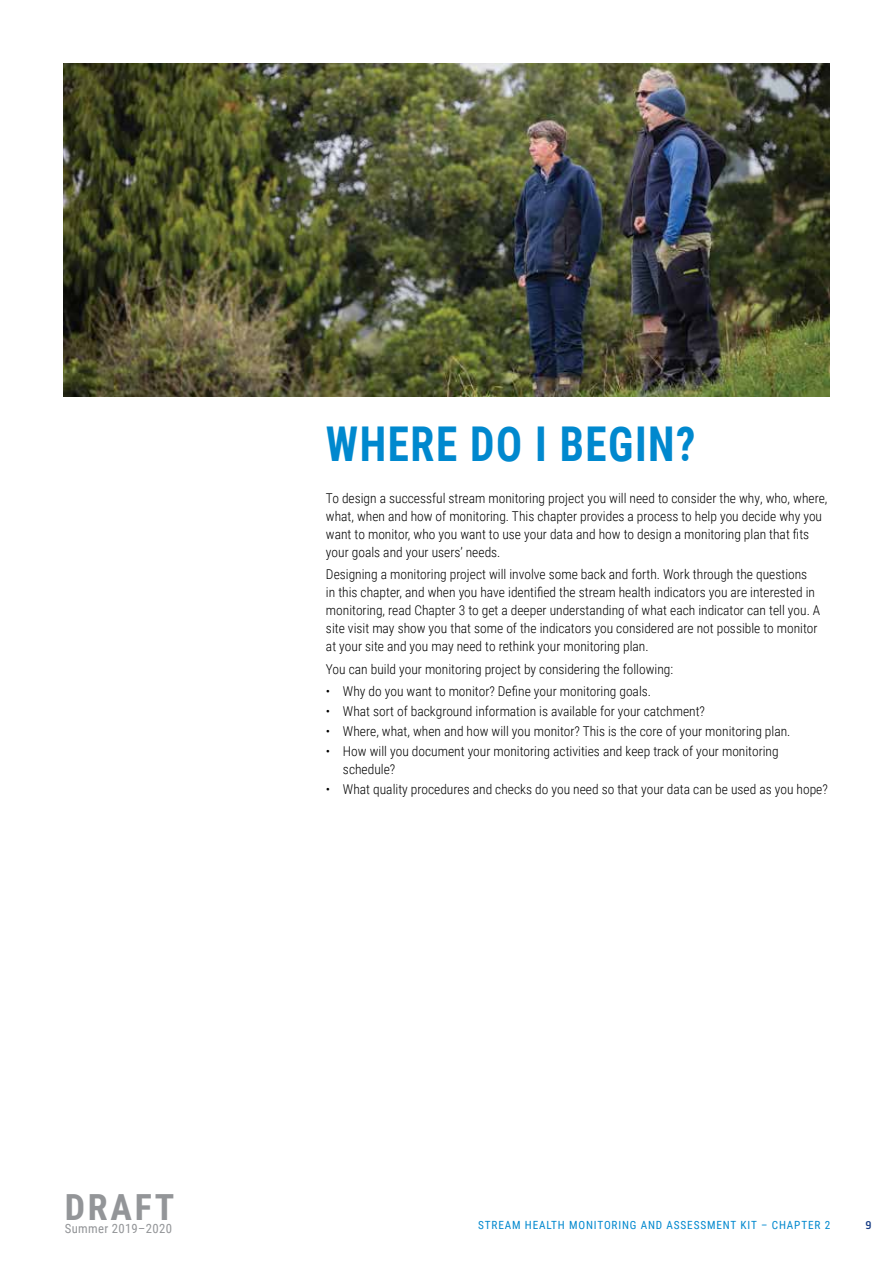
<style>
.page{position:relative;width:893px;height:1263px;background:#fff}
.page>*{position:absolute;margin:0;border:0;box-sizing:border-box;transform-origin:0 0}
.t1{font:700 48px "Roboto Condensed";letter-spacing:.035em;color:#0088ce;scale:.9 1}
.t2{font:700 36px "Roboto Condensed";letter-spacing:.075em;color:#939598}
.t3{font:300 13.5px/18px "Roboto Condensed";color:#000}
.t4{font:12.75px "Roboto Condensed";letter-spacing:.025em;color:#939598}
.t5{font:11.25px "Roboto Condensed";letter-spacing:.075em;color:#0088ce}
.t6{font:500 11.25px "Klampenborg";color:#163c85}
</style>
<div class="page">
<img style="left:64px;top:64px;width:765px;height:332px">
<h1 class="t1" style="left:326px;top:410px;width:412px">WHERE DO I BEGIN?</h1>
<p class="t3" style="left:326px;top:489px;width:503px">To design a successful stream monitoring project you will need to consider the why, who, where, what, when and how of monitoring. This chapter provides a process to help you decide why you want to monitor, who you want to use your data and how to design a monitoring plan that fits your goals and your users’ needs.</p>
<p class="t3" style="left:326px;top:565px;width:496px">Designing a monitoring project will involve some back and forth. Work through the questions<br>in this chapter, and when you have identified the stream health indicators you are interested in monitoring, read Chapter 3 to get a deeper understanding of what each indicator can tell you. A site visit may show you that some of the indicators you considered are not possible to monitor at your site and you may need to rethink your monitoring plan.</p>
<p class="t3" style="left:326px;top:659px;width:349px">You can build your monitoring project by considering the following:</p>
<p class="t3" style="left:326px;top:682px;width:327px">• Why do you want to monitor? Define your monitoring goals.</p>
<p class="t3" style="left:326px;top:702px;width:381px">• What sort of background information is available for your catchment?</p>
<p class="t3" style="left:326px;top:722px;width:466px">• Where, what, when and how will you monitor? This is the core of your monitoring plan.</p>
<p class="t3" style="left:343px;top:742px;width:437px;text-indent:-17px">• How will you document your monitoring activities and keep track of your monitoring schedule?</p>
<p class="t3" style="left:326px;top:780px;width:503px">• What quality procedures and checks do you need so that your data can be used as you hope?</p>
<h2 class="t2" style="left:65px;top:1182px;width:111px">DRAFT</h2>
<p class="t4" style="left:65px;top:1220px;width:109px">Summer 2019–2020</p>
<p class="t5" style="left:478px;top:1217px;width:354px">STREAM HEALTH MONITORING AND ASSESSMENT KIT – CHAPTER 2</p>
<p class="t6" style="left:865px;top:1217px;width:8px">9</p>
</div>
